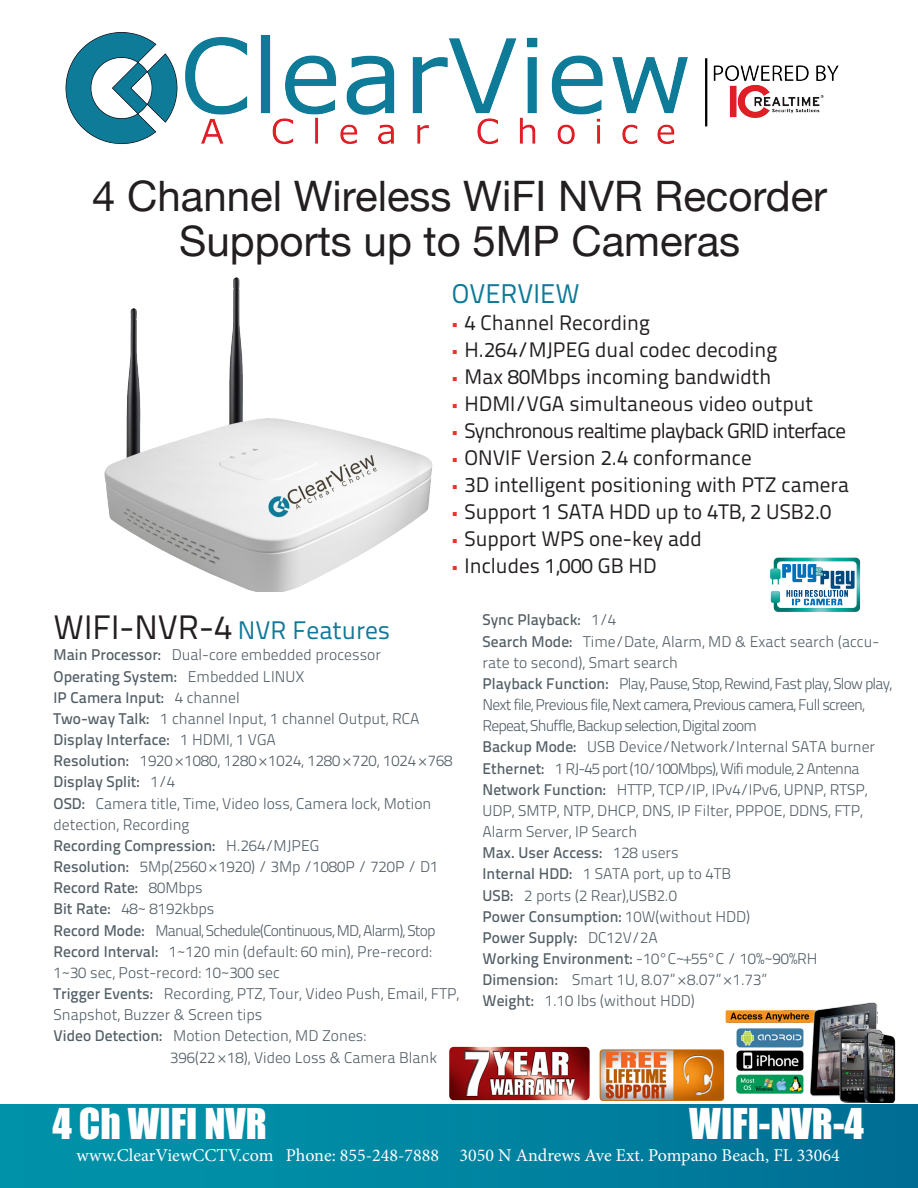
<style>
.page{position:relative;width:918px;height:1188px;background:#fff}
.page>*{position:absolute;margin:0;border:0;box-sizing:border-box;transform-origin:0 0}
.t1{font:42px/45px "Helvetica Neue";color:#231f20;text-align:center}
.t2{font:39px "Impact";color:#fff}
.t3{font:27px "Titillium Text 22 L";color:#0f7998}
.t4{font:25.35px "Titillium Text 22 L";color:#0f7998}
.t5{font:21px "Titillium Text 22 L";color:#231f20}
.t6{font:21px "Titillium Text 22 L";letter-spacing:-.04em;color:#231f20}
.t7{font:18px "Minion Pro";color:#fff}
.t8{font:300 15.45px/21.1px "Titillium Text 22 L";color:#525e66}
.t9{font:300 15.45px/21.1px "Titillium Text 22 L";letter-spacing:-.05em;color:#525e66}
.t10{font:500 15.45px/21.1px "Titillium Text 22 L";color:#525e66}
.s1{font-size:33.9px;color:#231f20}
.s2{font-weight:500}
.s3{font-weight:300}
</style>
<div class="page">
<img style="left:65px;top:32px;width:774px;height:113px">
<div style="left:0;top:1104px;width:918px;height:84px;background:linear-gradient(to right,#0097ab,#007096)"></div>
<img style="left:104px;top:277px;width:329px;height:315px">
<img style="left:725px;top:1002px;width:171px;height:100px">
<img style="left:599px;top:1047px;width:127px;height:55px">
<img style="left:770px;top:557px;width:91px;height:55px">
<img style="left:449px;top:1046px;width:141px;height:55px">
<p class="t1" style="left:92px;top:173px;width:737px">4 Channel Wireless WiFI NVR Recorder<br>Supports up to 5MP Cameras</p>
<p class="t3" style="left:452px;top:273px;width:129px">OVERVIEW</p>
<p class="t5" style="left:465px;top:307px;width:187px">4 Channel Recording</p>
<p class="t5" style="left:465px;top:334px;width:314px">H.264/MJPEG dual codec decoding</p>
<p class="t5" style="left:465px;top:361px;width:308px">Max 80Mbps incoming bandwidth</p>
<p class="t5" style="left:465px;top:388px;width:350px">HDMI/VGA simultaneous video output</p>
<p class="t6" style="left:465px;top:415px;width:383px">Synchronous realtime playback GRID interface</p>
<p class="t5" style="left:465px;top:442px;width:289px">ONVIF Version 2.4 conformance</p>
<p class="t5" style="left:465px;top:469px;width:386px">3D intelligent positioning with PTZ camera</p>
<p class="t5" style="left:465px;top:496px;width:368px">Support 1 SATA HDD up to 4TB, 2 USB2.0</p>
<p class="t5" style="left:465px;top:523px;width:239px">Support WPS one-key add</p>
<p class="t5" style="left:465px;top:550px;width:193px">Includes 1,000 GB HD</p>
<p class="t4" style="left:54px;top:612px;width:338px"><span class="s1">WIFI-NVR-4</span> NVR Features</p>
<p class="t8" style="left:54px;top:644px;width:329px"><span class="s2">Main Processor:</span> Dual-core embedded processor</p>
<p class="t10" style="left:54px;top:665px;width:252px">Operating System: <span class="s3">Embedded LINUX</span></p>
<p class="t10" style="left:54px;top:686px;width:188px">IP Camera Input: <span class="s3">4 channel</span></p>
<p class="t8" style="left:54px;top:707px;width:367px"><span class="s2">Two-way Talk:</span> 1 channel Input, 1 channel Output, RCA</p>
<p class="t10" style="left:54px;top:728px;width:224px">Display Interface: <span class="s3">1 HDMI, 1 VGA</span></p>
<p class="t8" style="left:54px;top:749px;width:400px"><span class="s2">Resolution:</span> 1920×1080, 1280×1024, 1280×720, 1024×768</p>
<p class="t10" style="left:54px;top:771px;width:123px">Display Split: <span class="s3">1/4</span></p>
<p class="t8" style="left:54px;top:792px;width:379px"><span class="s2">OSD:</span> Camera title, Time, Video loss, Camera lock, Motion detection, Recording</p>
<p class="t10" style="left:54px;top:834px;width:267px">Recording Compression: <span class="s3">H.264/MJPEG</span></p>
<p class="t8" style="left:54px;top:855px;width:386px"><span class="s2">Resolution:</span> 5Mp(2560×1920) / 3Mp /1080P / 720P / D1</p>
<p class="t10" style="left:54px;top:876px;width:151px">Record Rate: <span class="s3">80Mbps</span></p>
<p class="t8" style="left:54px;top:898px;width:162px"><span class="s2">Bit Rate:</span> 48~ 8192kbps</p>
<p class="t9" style="left:54px;top:919px;width:384px"><span class="s2">Record Mode:</span> Manual, Schedule(Continuous, MD, Alarm), Stop</p>
<p class="t8" style="left:54px;top:940px;width:380px"><span class="s2">Record Interval:</span> 1~120 min (default: 60 min), Pre-record:<br>1~30 sec, Post-record: 10~300 sec</p>
<p class="t8" style="left:54px;top:982px;width:407px"><span class="s2">Trigger Events:</span> Recording, PTZ, Tour, Video Push, Email, FTP,<br>Snapshot, Buzzer &amp; Screen tips</p>
<p class="t8" style="left:170px;top:1025px;width:268px;text-indent:-117px"><span class="s2">Video Detection:</span> Motion Detection, MD Zones:<br>396(22×18), Video Loss &amp; Camera Blank</p>
<p class="t10" style="left:483px;top:609px;width:135px">Sync Playback: <span class="s3">1/4</span></p>
<p class="t8" style="left:483px;top:630px;width:398px"><span class="s2">Search Mode:</span> Time/Date, Alarm, MD &amp; Exact search (accu&shy;rate to second), Smart search</p>
<p class="t9" style="left:483px;top:672px;width:411px"><span class="s2">Playback Function:</span> Play, Pause, Stop, Rewind, Fast play, Slow play,<br>Next file, Previous file, Next camera, Previous camera, Full screen,<br>Repeat, Shuffle, Backup selection, Digital zoom</p>
<p class="t8" style="left:483px;top:736px;width:394px"><span class="s2">Backup Mode:</span> USB Device/Network/Internal SATA burner</p>
<p class="t9" style="left:483px;top:757px;width:378px"><span class="s2">Ethernet:</span> 1 RJ-45 port (10/100Mbps), Wifi module, 2 Antenna</p>
<p class="t8" style="left:483px;top:778px;width:387px"><span class="s2">Network Function:</span> HTTP, TCP/IP, IPv4/IPv6, UPNP, RTSP,<br>UDP, SMTP, NTP, DHCP, DNS, IP Filter, PPPOE, DDNS, FTP,<br>Alarm Server, IP Search</p>
<p class="t10" style="left:483px;top:841px;width:198px">Max. User Access: <span class="s3">128 users</span></p>
<p class="t8" style="left:483px;top:863px;width:250px"><span class="s2">Internal HDD:</span> 1 SATA port, up to 4TB</p>
<p class="t8" style="left:483px;top:884px;width:196px"><span class="s2">USB:</span> 2 ports (2 Rear),USB2.0</p>
<p class="t10" style="left:483px;top:905px;width:269px">Power Consumption: <span class="s3">10W(without HDD)<br></span>Power Supply: <span class="s3">DC12V/2A</span></p>
<p class="t8" style="left:483px;top:947px;width:337px"><span class="s2">Working Environment:</span> -10°C~+55°C / 10%~90%RH</p>
<p class="t8" style="left:483px;top:968px;width:286px"><span class="s2">Dimension:</span> Smart 1U, 8.07”×8.07”×1.73”</p>
<p class="t8" style="left:483px;top:990px;width:214px"><span class="s2">Weight:</span> 1.10 lbs (without HDD)</p>
<p class="t2" style="left:52px;top:1094px;width:216px">4 Ch WIFI NVR</p>
<p class="t2" style="left:689px;top:1094px;width:176px">WIFI-NVR-4</p>
<p class="t7" style="left:77px;top:1144px;width:765px">www.ClearViewCCTV.com Phone: 855-248-7888 3050 N Andrews Ave Ext. Pompano Beach, FL 33064</p>
</div>
